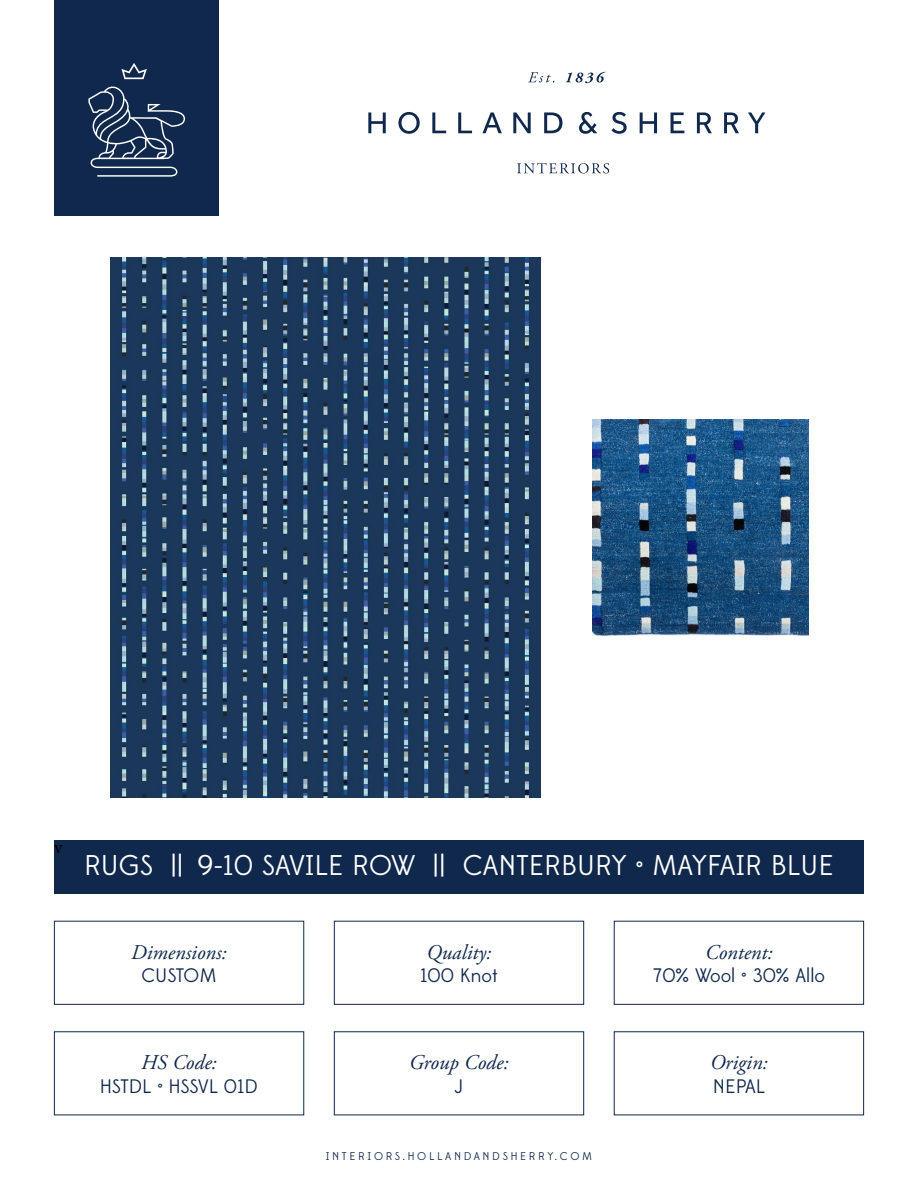
<style>
.page{position:relative;width:918px;height:1188px;background:#fff}
.page>*{position:absolute;margin:0;border:0;box-sizing:border-box;transform-origin:0 0}
.t1{font:28.5px "Edmondsans";color:#fff}
.t2{font:italic 21px "Adobe Garamond Pro";color:#10284c}
.t3{font:19.5px "Edmondsans";color:#10284c}
.t4{font:18px "Minion Pro";color:#000}
.t5{font:11.25px "Edmondsans";letter-spacing:.24em;color:#10284c}
</style>
<div class="page">
<div style="left:54px;top:840px;width:810px;height:54px;background:#10284c"></div>
<div style="left:54px;top:0;width:165px;height:216px;background:#10284c"></div>
<svg style="left:122px;top:63px;width:25px;height:16px"></svg>
<svg style="left:88px;top:86px;width:96px;height:90px"></svg>
<div style="left:54px;top:921px;width:250px;height:84px;border:1px solid #10284c"></div>
<svg style="left:517px;top:163px;width:92px;height:10px"></svg>
<svg style="left:528px;top:72px;width:26px;height:10px"></svg>
<svg style="left:566px;top:72px;width:40px;height:11px"></svg>
<svg style="left:368px;top:112px;width:18px;height:21px"></svg>
<svg style="left:398px;top:112px;width:22px;height:22px"></svg>
<svg style="left:432px;top:112px;width:14px;height:21px"></svg>
<svg style="left:458px;top:112px;width:14px;height:21px"></svg>
<svg style="left:482px;top:112px;width:20px;height:21px"></svg>
<svg style="left:513px;top:112px;width:18px;height:21px"></svg>
<svg style="left:544px;top:112px;width:18px;height:21px"></svg>
<svg style="left:579px;top:112px;width:18px;height:22px"></svg>
<svg style="left:611px;top:112px;width:16px;height:22px"></svg>
<svg style="left:640px;top:112px;width:17px;height:21px"></svg>
<svg style="left:671px;top:112px;width:13px;height:21px"></svg>
<svg style="left:697px;top:112px;width:15px;height:21px"></svg>
<svg style="left:724px;top:112px;width:15px;height:21px"></svg>
<svg style="left:748px;top:112px;width:17px;height:21px"></svg>
<div style="left:334px;top:921px;width:250px;height:84px;border:1px solid #10284c"></div>
<div style="left:614px;top:921px;width:250px;height:84px;border:1px solid #10284c"></div>
<img style="left:110px;top:258px;width:430px;height:540px">
<img style="left:592px;top:420px;width:216px;height:216px">
<p class="t4" style="left:54px;top:835px;width:10px">v</p>
<h1 class="t1" style="left:84px;top:849px;width:751px">RUGS || 9-10 SAVILE ROW || CANTERBURY • MAYFAIR BLUE</h1>
<p class="t2" style="left:131px;top:939px;width:97px">Dimensions:</p>
<p class="t3" style="left:141px;top:964px;width:77px">CUSTOM</p>
<p class="t2" style="left:427px;top:939px;width:66px">Quality:</p>
<p class="t3" style="left:420px;top:964px;width:79px">100 Knot</p>
<p class="t2" style="left:705px;top:939px;width:69px">Content:</p>
<p class="t3" style="left:653px;top:964px;width:174px">70% Wool • 30% Allo</p>
<p class="t2" style="left:141px;top:1050px;width:77px">HS Code:</p>
<p class="t3" style="left:100px;top:1075px;width:160px">HSTDL • HSSVL 01D</p>
<p class="t2" style="left:409px;top:1050px;width:101px">Group Code:</p>
<p class="t3" style="left:455px;top:1075px;width:10px">J</p>
<p class="t5" style="left:326px;top:1149px;width:268px">INTERIORS.HOLLANDANDSHERRY.COM</p>
<p class="t2" style="left:710px;top:1050px;width:59px">Origin:</p>
<p class="t3" style="left:713px;top:1075px;width:54px">NEPAL</p>
</div>
